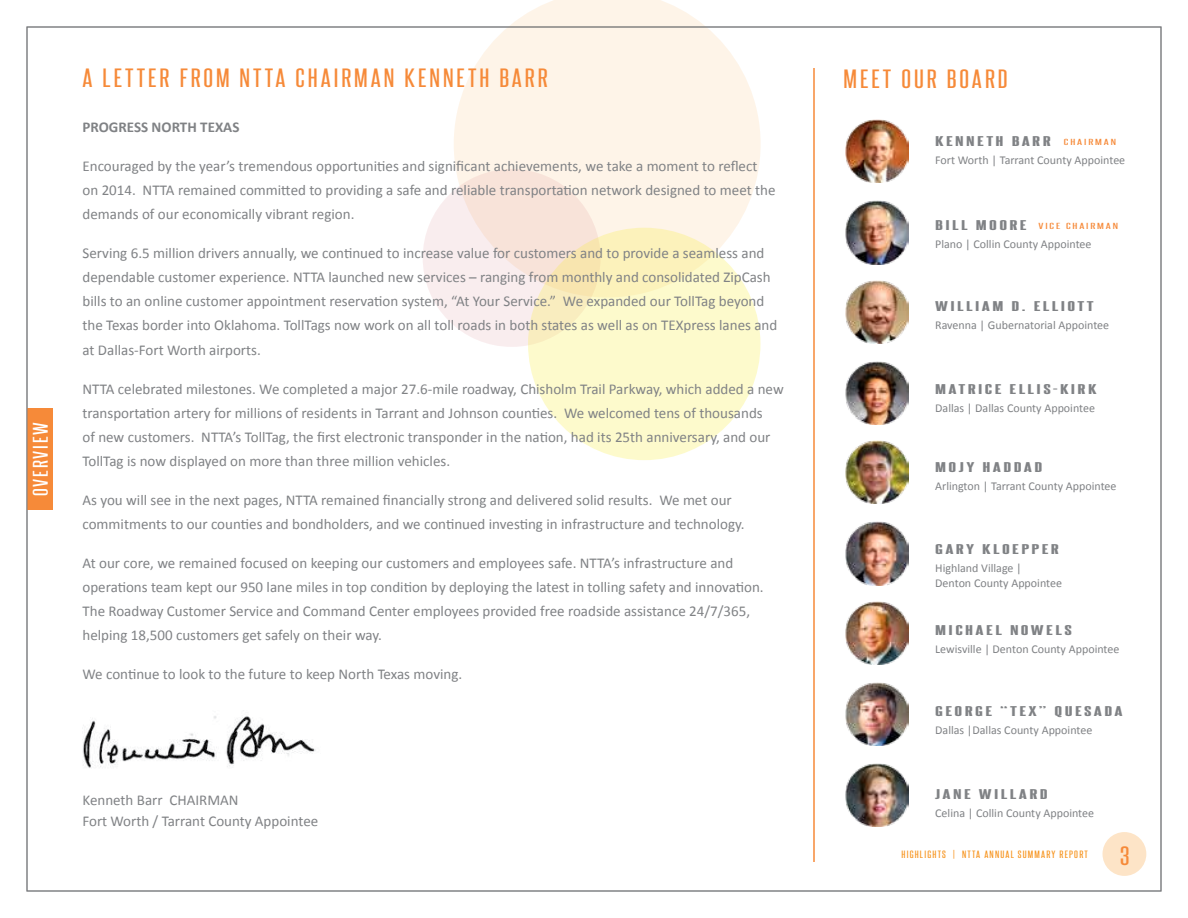
<style>
.page{position:relative;width:1188px;height:918px;background:#fff}
.page>*{position:absolute;margin:0;border:0;box-sizing:border-box;transform-origin:0 0}
.t1{font:22.5px "Steelfish Rg";letter-spacing:.1em;color:#f68a39;scale:1.33 1}
.t2{font:18px "Steelfish Rg";color:#fff;scale:1.33 1}
.t3{font:15px/24px "Calibri";color:#808285}
.t4{font:700 15px "Calibri";color:#808285}
.t5{font:12px/14.4px "Calibri";color:#808285}
.t6{font:12px "Steelfish Eb";letter-spacing:.1em;color:#808285;scale:2 1}
.t7{font:9px "Steelfish Rg";letter-spacing:.1em;color:#f7941e;scale:1.33 1}
.t8{font:7.5px "Steelfish Rg";letter-spacing:.125em;color:#f68a39;scale:2 1}
</style>
<div class="page">
<div style="left:1102px;top:832px;width:44px;height:44px;background:#fde4c7;border-radius:50%"></div>
<hr style="left:813px;top:68px;width:2px;height:794px;background:#f68a39">
<svg style="left:454px;top:0;width:307px;height:297px;fill:#fef4e8"></svg>
<svg style="left:423px;top:169px;width:178px;height:178px;background:#f8e8e4"></svg>
<svg style="left:528px;top:228px;width:232px;height:232px;background:#fcf7c7"></svg>
<img style="left:845px;top:120px;width:64px;height:63px">
<img style="left:845px;top:201px;width:64px;height:63px">
<div style="left:27px;top:408px;width:25px;height:101px;background:#f68a39"></div>
<img style="left:845px;top:280px;width:64px;height:63px">
<img style="left:845px;top:361px;width:64px;height:64px">
<img style="left:845px;top:441px;width:64px;height:63px">
<img style="left:845px;top:522px;width:64px;height:63px">
<img style="left:845px;top:601px;width:64px;height:63px">
<img style="left:845px;top:682px;width:64px;height:64px">
<img style="left:845px;top:763px;width:64px;height:64px">
<img style="left:83px;top:716px;width:233px;height:52px">
<p class="t2" style="left:29px;top:496px;width:56px;rotate:-90deg">OVERVIEW</p>
<h1 class="t1" style="left:82px;top:64px;width:25px">A LETTER</h1>
<h1 class="t1" style="left:180px;top:64px;width:97px">FROM NTTA CHAIR</h1>
<h1 class="t1" style="left:354px;top:64px;width:58px">MAN KENNETH</h1>
<h1 class="t1" style="left:499px;top:64px;width:20px">BARR</h1>
<p class="t4" style="left:82px;top:118px;width:158px">PROGRESS NORTH TEXAS</p>
<p class="t3" style="left:82px;top:153px;width:695px">Encouraged by the year’s tremendous opportunities and significant achievements, we take a moment to reflect on 2014. NTTA remained committed to providing a safe and reliable transportation network designed to meet the demands of our economically vibrant region.</p>
<p class="t3" style="left:82px;top:240px;width:696px">Serving 6.5 million drivers annually, we continued to increase value for customers and to provide a seamless and dependable customer experience. NTTA launched new services – ranging from monthly and consolidated ZipCash bills to an online customer appointment reservation system, “At Your Service.” We expanded our TollTag beyond the Texas border into Oklahoma. TollTags now work on all toll roads in both states as well as on TEXpress lanes and</p>
<p class="t3" style="left:82px;top:338px;width:180px">at Dallas-Fort Worth airports.</p>
<p class="t3" style="left:82px;top:377px;width:703px">NTTA celebrated milestones. We completed a major 27.6-mile roadway, Chisholm Trail Parkway, which added a new transportation artery for millions of residents in Tarrant and Johnson counties. We welcomed tens of thousands<br>of new customers. NTTA’s TollTag, the first electronic transponder in the nation, had its 25th anniversary, and our TollTag is now displayed on more than three million vehicles.</p>
<p class="t3" style="left:82px;top:488px;width:664px">As you will see in the next pages, NTTA remained financially strong and delivered solid results. We met our commitments to our counties and bondholders, and we continued investing in infrastructure and technology.</p>
<p class="t3" style="left:82px;top:551px;width:683px">At our core, we remained focused on keeping our customers and employees safe. NTTA’s infrastructure and operations team kept our 950 lane miles in top condition by deploying the latest in tolling safety and innovation.<br>The Roadway Customer Service and Command Center employees provided free roadside assistance 24/7/365, helping 18,500 customers get safely on their way.</p>
<p class="t3" style="left:82px;top:662px;width:381px">We continue to look to the future to keep North Texas moving.</p>
<p class="t3" style="left:82px;top:789px;width:237px;line-height:21px">Kenneth Barr CHAIRMAN<br>Fort Worth / Tarrant County Appointee</p>
<h1 class="t1" style="left:844px;top:65px;width:125px">MEET OUR BOARD</h1>
<p class="t6" style="left:935px;top:134px;width:59px">KENNETH BARR</p>
<p class="t5" style="left:935px;top:152px;width:192px">Fort Worth | Tarrant County Appointee</p>
<p class="t8" style="left:1064px;top:137px;width:28px">CHAIRMAN</p>
<p class="t6" style="left:935px;top:218px;width:14px">BILL</p>
<p class="t6" style="left:976px;top:218px;width:13px">MOORE</p>
<p class="t5" style="left:935px;top:236px;width:158px">Plano | Collin County Appointee</p>
<p class="t8" style="left:1038px;top:221px;width:18px">VICE CHAIR</p>
<p class="t8" style="left:1097px;top:221px;width:9px">MAN</p>
<p class="t6" style="left:935px;top:299px;width:30px">WILLIAM</p>
<p class="t6" style="left:1012px;top:299px;width:34px">D. ELLIOTT</p>
<p class="t5" style="left:935px;top:317px;width:175px">Ravenna | Gubernatorial Appointee</p>
<p class="t6" style="left:935px;top:381px;width:13px">MATR</p>
<p class="t6" style="left:978px;top:381px;width:56px">ICE ELLIS-KIRK</p>
<p class="t5" style="left:935px;top:400px;width:161px">Dallas | Dallas County Appointee</p>
<p class="t6" style="left:935px;top:459px;width:35px">MOJY HADDAD</p>
<p class="t5" style="left:935px;top:478px;width:183px">Arlington | Tarrant County Appointee</p>
<p class="t6" style="left:935px;top:542px;width:11px">GARY</p>
<p class="t6" style="left:982px;top:542px;width:12px">KLOEPPER</p>
<p class="t5" style="left:935px;top:560px;width:128px">Highland Village |<br>Denton County Appointee</p>
<p class="t6" style="left:935px;top:623px;width:21px">MICHAEL</p>
<p class="t6" style="left:1010px;top:623px;width:12px">NOWELS</p>
<p class="t5" style="left:935px;top:641px;width:186px">Lewisville | Denton County Appointee</p>
<p class="t6" style="left:935px;top:704px;width:11px">GEORGE</p>
<p class="t6" style="left:1000px;top:704px;width:39px">“TEX” QUESADA</p>
<p class="t5" style="left:935px;top:722px;width:159px">Dallas |Dallas County Appointee</p>
<p class="t6" style="left:935px;top:786px;width:6px">JANE</p>
<p class="t6" style="left:979px;top:786px;width:17px">WILLARD</p>
<p class="t5" style="left:935px;top:805px;width:160px">Celina | Collin County Appointee</p>
<p class="t7" style="left:902px;top:849px;width:22px">HIGHLIGHTS</p>
<p class="t7" style="left:953px;top:849px;width:33px">| NTTA ANNUA</p>
<p class="t7" style="left:1011px;top:849px;width:28px">L SUMMARY</p>
<p class="t7" style="left:1060px;top:849px;width:9px">REPORT</p>
<h1 class="t1" style="left:1120px;top:842px;width:8px">3</h1>
</div>
